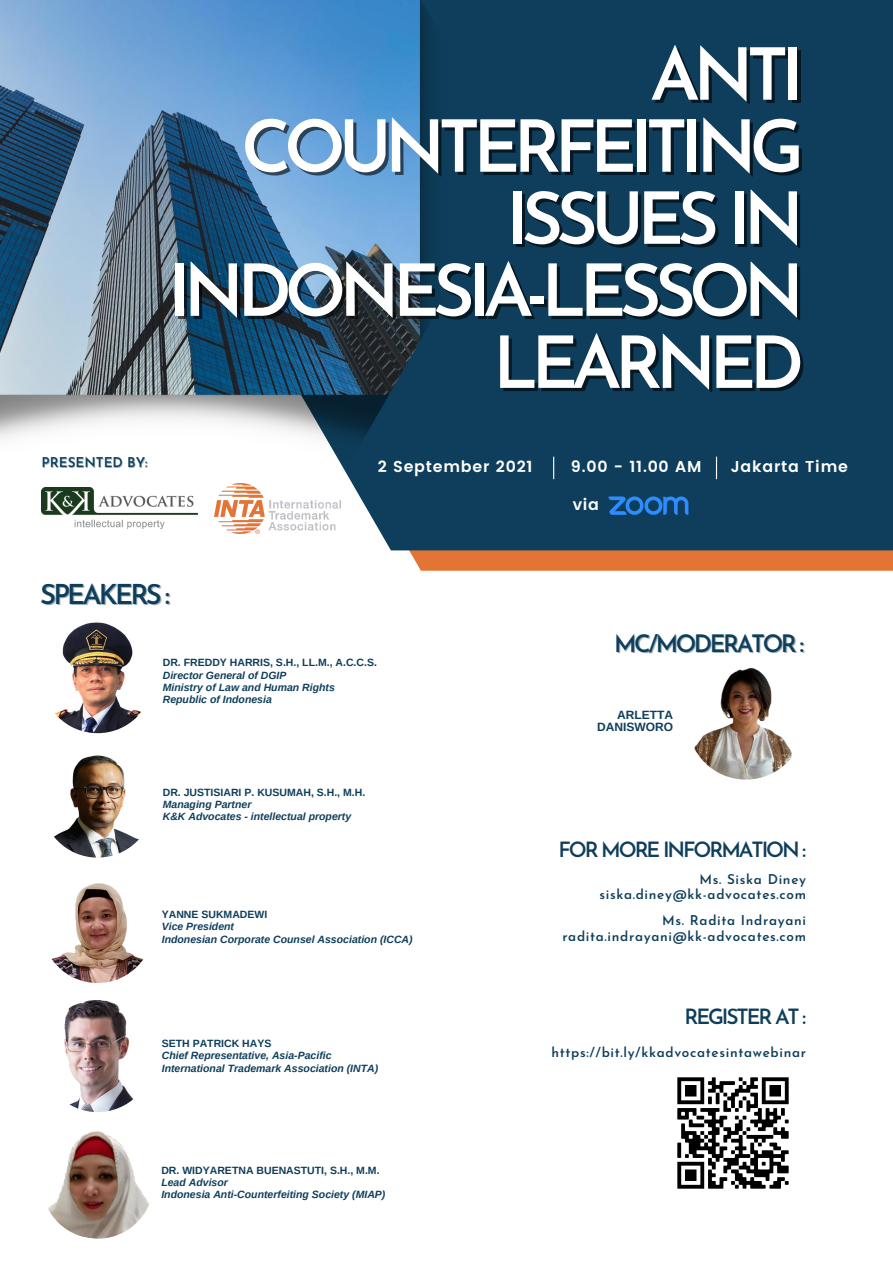
<style>
.page{position:relative;width:893px;height:1263px;background:#fff}
.page>*{position:absolute;margin:0;border:0;box-sizing:border-box;transform-origin:0 0}
.t1{font:600 72px/71.2px "Josefin Sans";letter-spacing:-.1em;color:#fff;text-align:right}
.t2{font:600 27.38px "Josefin Sans";letter-spacing:-.1em;color:#0e3e5b}
.t3{font:600 24px "Josefin Sans";letter-spacing:-.1em;color:#0e3e5b}
.t4{font:600 21px "Josefin Sans";letter-spacing:-.1em;color:#0e3e5b}
.t5{font:600 15.75px "Poppins";letter-spacing:.05em;color:#fff}
.t6{font:600 13.5px "Josefin Sans";letter-spacing:.05em;color:#0e3e5b}
.t7{font:600 13.5px "Josefin Sans";color:#0e3e5b}
.t8{font:700 12px/11.9px "Arimo";color:#0e3e5b;text-align:right}
.t9{font:italic 700 10.5px "Arimo";color:#0e3e5b}
.t10{font:700 10.5px "Arimo";color:#0e3e5b}
.s1{color:rgb(0 0 0/.6)}
</style>
<div class="page">
<svg style="left:390px;top:550px;width:503px;height:21px;background:#e07b40"></svg>
<div style="left:197px;top:0;width:696px;height:550px;background:#0e3e5b"></div>
<svg style="left:553px;top:457px;width:1px;height:22px"></svg>
<svg style="left:608px;top:496px;width:80px;height:19px;background:#1c63aa"></svg>
<svg style="left:716px;top:457px;width:1px;height:22px"></svg>
<img style="left:214px;top:484px;width:126px;height:49px">
<img style="left:42px;top:488px;width:155px;height:41px">
<img style="left:687px;top:663px;width:117px;height:117px;border-radius:50%">
<img style="left:677px;top:1077px;width:112px;height:112px">
<img style="left:0;top:0;width:519px;height:479px">
<img style="left:42px;top:621px;width:112px;height:112px;border-radius:50%">
<img style="left:42px;top:745px;width:112px;height:112px;border-radius:50%">
<img style="left:42px;top:871px;width:112px;height:112px;border-radius:50%">
<img style="left:48px;top:1130px;width:101px;height:109px">
<img style="left:42px;top:1000px;width:112px;height:112px;border-radius:50%">
<p class="t7" style="left:42px;top:457px;width:108px">PRESENTED BY:</p>
<p class="t1" style="left:168px;top:49px;width:641px"><span class="s1">ANTI<br></span>COUNTERFEITING<br>ISSUES IN<br>INDONESIA-LESSON<br>LEARNED</p>
<p class="t5" style="left:378px;top:457px;width:156px">2 September 2021</p>
<p class="t5" style="left:571px;top:457px;width:132px">9.00 - 11.00 AM</p>
<p class="t5" style="left:730px;top:457px;width:119px">Jakarta Time</p>
<p class="t5" style="left:573px;top:496px;width:28px">via</p>
<p class="t2" style="left:40px;top:584px;width:131px">SPEAKERS :</p>
<p class="t10" style="left:163px;top:657px;width:216px">DR. FREDDY HARRIS, S.H., LL.M., A.C.C.S.</p>
<p class="t9" style="left:163px;top:669px;width:125px">Director General of DGIP</p>
<p class="t9" style="left:163px;top:681px;width:174px">Ministry of Law and Human Rights</p>
<p class="t9" style="left:163px;top:694px;width:111px">Republic of Indonesia</p>
<p class="t10" style="left:163px;top:786px;width:204px">DR. JUSTISIARI P. KUSUMAH, S.H., M.H.</p>
<p class="t9" style="left:163px;top:798px;width:90px">Managing Partner</p>
<p class="t9" style="left:163px;top:811px;width:190px">K&amp;K Advocates - intellectual property</p>
<p class="t10" style="left:162px;top:908px;width:107px">YANNE SUKMADEWI</p>
<p class="t9" style="left:162px;top:921px;width:74px">Vice President</p>
<p class="t9" style="left:162px;top:933px;width:252px">Indonesian Corporate Counsel Association (ICCA)</p>
<p class="t10" style="left:162px;top:1037px;width:111px">SETH PATRICK HAYS</p>
<p class="t9" style="left:162px;top:1050px;width:171px">Chief Representative, Asia-Pacific</p>
<p class="t9" style="left:162px;top:1062px;width:218px">International Trademark Association (INTA)</p>
<p class="t10" style="left:161px;top:1164px;width:220px">DR. WIDYARETNA BUENASTUTI, S.H., M.M.</p>
<p class="t9" style="left:161px;top:1176px;width:68px">Lead Advisor</p>
<p class="t9" style="left:161px;top:1189px;width:225px">Indonesia Anti-Counterfeiting Society (MIAP)</p>
<p class="t3" style="left:614px;top:634px;width:191px">MC/MODERATOR :</p>
<p class="t8" style="left:597px;top:709px;width:78px">ARLETTA<br>DANISWORO</p>
<p class="t4" style="left:558px;top:841px;width:249px">FOR MORE INFORMATION :</p>
<p class="t6" style="left:699px;top:873px;width:108px">Ms. Siska Diney</p>
<p class="t6" style="left:599px;top:889px;width:208px">siska.diney@kk-advocates.com</p>
<p class="t6" style="left:662px;top:915px;width:145px">Ms. Radita Indrayani</p>
<p class="t6" style="left:562px;top:931px;width:245px">radita.indrayani@kk-advocates.com</p>
<p class="t4" style="left:684px;top:1008px;width:123px">REGISTER AT :</p>
<p class="t6" style="left:551px;top:1047px;width:256px">https://bit.ly/kkadvocatesintawebinar</p>
</div>
